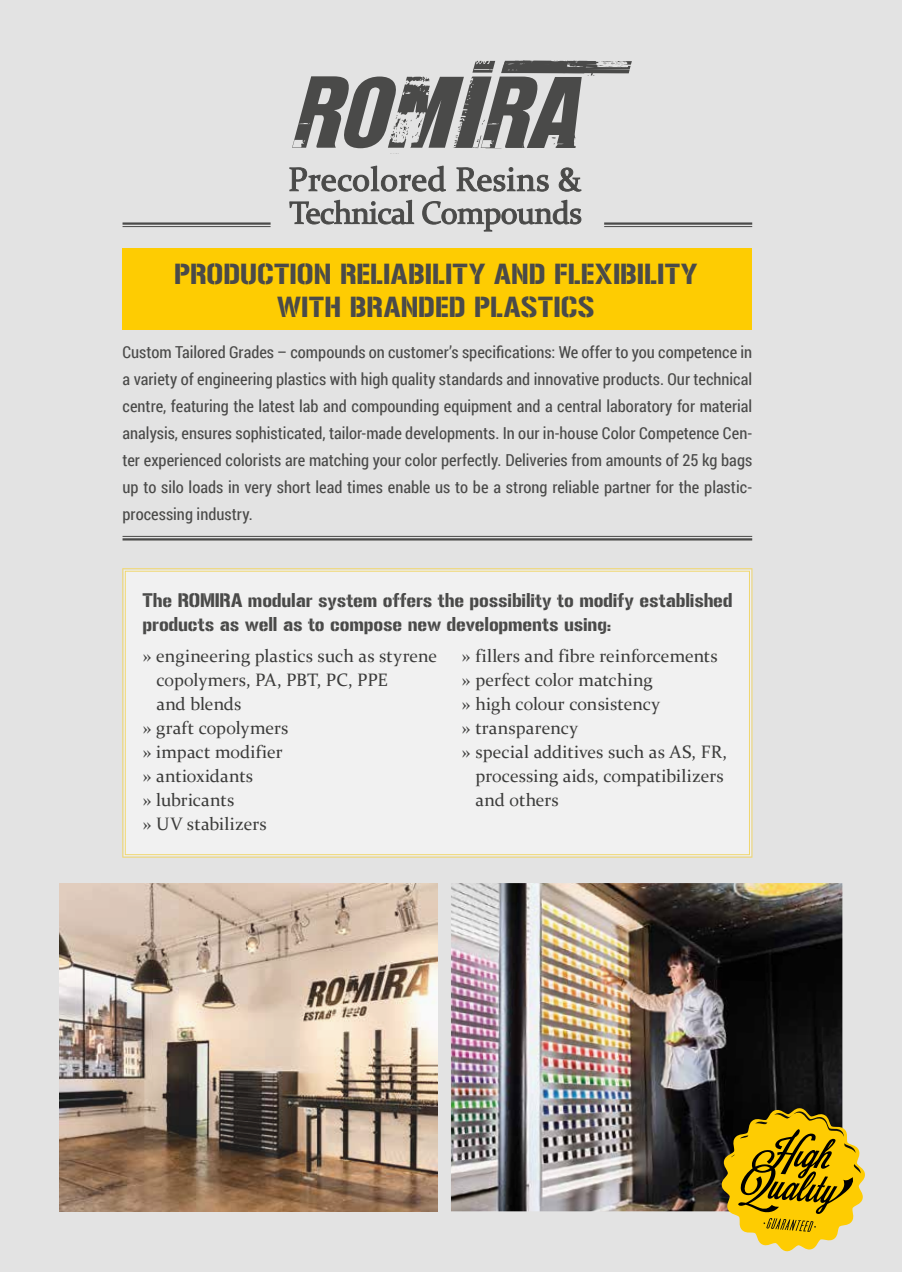
<style>
.page{position:relative;width:902px;height:1272px;background:#fff}
.page>*{position:absolute;margin:0;border:0;box-sizing:border-box;transform-origin:0 0}
.t1{font:25.5px/33px "Gunplay";letter-spacing:.01em;color:#4a4a49;text-align:center}
.t2{font:18px "Constantia";letter-spacing:.005em;color:#3c3c3b}
.t3{font:18px "Constantia";letter-spacing:-.015em;color:#3c3c3b}
.t4{font:17.25px/24px "Gunplay";letter-spacing:-.005em;color:#4a4a49}
.t5{font:16.5px/27px "Roboto Condensed";color:#4a4a49;text-align:justify}
</style>
<div class="page">
<div style="left:0;top:0;width:901px;height:1271px;background:#e3e3e3"></div>
<svg style="left:122px;top:568px;width:630px;height:289px"></svg>
<hr style="left:122px;top:538px;width:630px;height:2px;background:#4a4a49">
<hr style="left:122px;top:536px;width:630px;height:1px;background:#4a4a49">
<img style="left:451px;top:883px;width:391px;height:328px">
<img style="left:60px;top:883px;width:377px;height:328px">
<svg style="left:721px;top:1107px;width:144px;height:144px"></svg>
<svg style="left:292px;top:61px;width:339px;height:87px"></svg>
<svg style="left:289px;top:200px;width:292px;height:32px"></svg>
<svg style="left:289px;top:166px;width:292px;height:26px"></svg>
<hr style="left:122px;top:222px;width:148px;height:3px;background:#4a4a49">
<hr style="left:122px;top:226px;width:148px;height:1px;background:#4a4a49">
<hr style="left:604px;top:222px;width:148px;height:3px;background:#4a4a49">
<hr style="left:604px;top:226px;width:148px;height:1px;background:#4a4a49">
<div style="left:122px;top:248px;width:630px;height:82px;background:#fecc02"></div>
<h1 class="t1" style="left:174px;top:258px;width:525px">PRODUCTION RELIABILITY AND FLEXIBILITY<br>WITH BRANDED PLASTICS</h1>
<p class="t5" style="left:122px;top:338px;width:631px">Custom Tailored Grades – compounds on customer’s specifications: We offer to you competence in a variety of engineering plastics with high quality standards and innovative products. Our technical centre, featuring the latest lab and compounding equipment and a central laboratory for material analysis, ensures sophisticated, tailor-made developments. In our in-house Color Competence Cen&shy;ter experienced colorists are matching your color perfectly. Deliveries from amounts of 25 kg bags up to silo loads in very short lead times enable us to be a strong reliable partner for the plastic&shy;processing industry.</p>
<p class="t4" style="left:142px;top:588px;width:591px">The ROMIRA modular system offers the possibility to modify established products as well as to compose new developments using:</p>
<p class="t2" style="left:461px;top:644px;width:258px">» fillers and fibre reinforcements</p>
<p class="t2" style="left:461px;top:668px;width:193px">» perfect color matching</p>
<p class="t2" style="left:461px;top:692px;width:200px">» high colour consistency</p>
<p class="t2" style="left:461px;top:716px;width:118px">» transparency</p>
<p class="t2" style="left:461px;top:740px;width:267px">» special additives such as AS, FR,</p>
<p class="t2" style="left:475px;top:764px;width:249px">processing aids, compatibilizers</p>
<p class="t2" style="left:475px;top:788px;width:85px">and others</p>
<p class="t2" style="left:142px;top:644px;width:296px">» engineering plastics such as styrene</p>
<p class="t2" style="left:156px;top:668px;width:233px">copolymers, PA, PBT, PC, PPE</p>
<p class="t3" style="left:156px;top:692px;width:87px">and blends</p>
<p class="t2" style="left:142px;top:716px;width:147px">» graft copolymers</p>
<p class="t2" style="left:142px;top:740px;width:142px">» impact modifier</p>
<p class="t2" style="left:142px;top:764px;width:112px">» antioxidants</p>
<p class="t2" style="left:142px;top:788px;width:93px">» lubricants</p>
<p class="t2" style="left:142px;top:812px;width:126px">» UV stabilizers</p>
</div>
